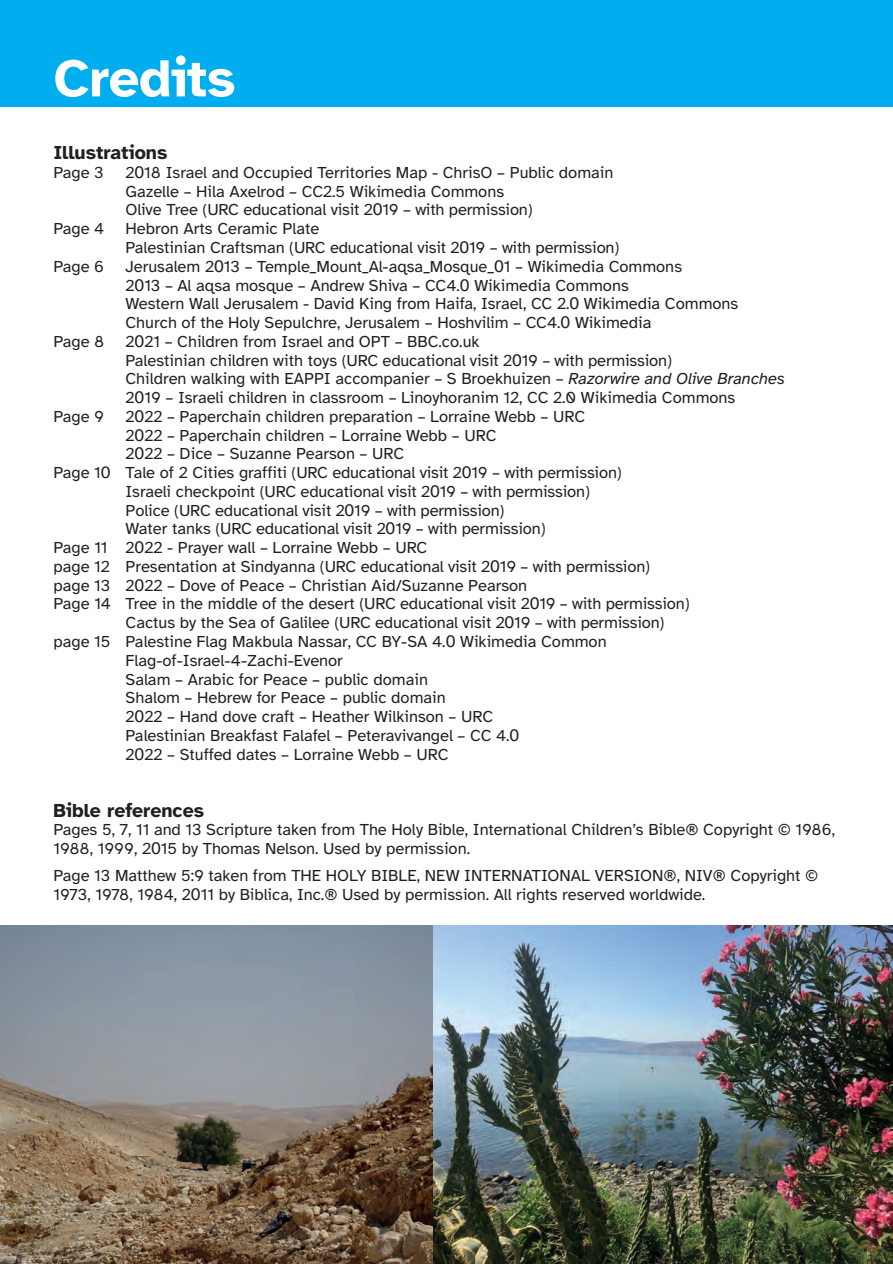
<style>
.page{position:relative;width:893px;height:1264px;background:#fff}
.page>*{position:absolute;margin:0;border:0;box-sizing:border-box;transform-origin:0 0}
.t1{font:700 54px "Atkinson Hyperlegible";letter-spacing:-.01em;color:#fff}
.t2{font:700 19.5px "Atkinson Hyperlegible";color:#231f20}
.t3{font:16.5px/18.8px "Atkinson Hyperlegible";color:#231f20}
.s1{font-family:"BBC Reith Sans"}
.s2{font-style:italic}
.s3{font-family:"BBC Reith Sans";font-size:16.2px}
</style>
<div class="page">
<div style="left:0;top:0;width:892px;height:107px;background:#00aeef"></div>
<img style="left:0;top:925px;width:892px;height:338px">
<h1 class="t1" style="left:53px;top:47px;width:184px">Credits</h1>
<p class="t2" style="left:53px;top:141px;width:116px">Illustrations</p>
<p class="t3" style="left:53px;top:163px;width:52px">Page 3</p>
<p class="t3" style="left:125px;top:163px;width:489px">2<span class="s1">0</span>18 Israel and Occupied Territories Map - ChrisO – Public domain<br>Gazelle – Hila Axelrod – CC2.5 Wikimedia Commons<br>Olive Tree (URC educational visit 2<span class="s1">0</span>19 – with permission)</p>
<p class="t3" style="left:53px;top:219px;width:53px">Page 4</p>
<p class="t3" style="left:125px;top:219px;width:495px">Hebron Arts Ceramic Plate<br>Palestinian Craftsman (URC educational visit 2<span class="s1">0</span>19 – with permission)</p>
<p class="t3" style="left:53px;top:257px;width:52px">Page 6</p>
<p class="t3" style="left:125px;top:257px;width:614px">Jerusalem 2<span class="s1">0</span>13 – Temple_Mount_Al-aqsa_Mosque_<span class="s1">0</span>1 – Wikimedia Commons<br>2<span class="s1">0</span>13 – Al aqsa mosque – Andrew Shiva – CC4.<span class="s1">0</span> Wikimedia Commons<br>Western Wall Jerusalem - David King from Haifa, Israel, CC 2.<span class="s1">0</span> Wikimedia Commons Church of the Holy Sepulchre, Jerusalem – Hoshvilim – CC4.<span class="s1">0</span> Wikimedia</p>
<p class="t3" style="left:53px;top:332px;width:53px">Page 8</p>
<p class="t3" style="left:125px;top:332px;width:661px">2<span class="s1">0</span>21 – Children from Israel and OPT – BBC.co.uk<br>Palestinian children with toys (URC educational visit 2<span class="s1">0</span>19 – with permission)<br>Children walking with EAPPI accompanier – S Broekhuizen – <span class="s2">Razorwire and Olive Branches </span>2<span class="s1">0</span>19 – Israeli children in classroom – Linoyhoranim 12, CC 2.0 Wikimedia Commons</p>
<p class="t3" style="left:53px;top:407px;width:52px">Page 9</p>
<p class="t3" style="left:125px;top:407px;width:461px">2<span class="s1">0</span>22 – Paperchain children preparation – Lorraine Webb – URC</p>
<p class="t3" style="left:125px;top:426px;width:372px">2<span class="s1">0</span>22 – Paperchain children – Lorraine Webb – URC</p>
<p class="t3" style="left:125px;top:444px;width:280px">2<span class="s1">0</span>22 – Dice – Suzanne Pearson – URC</p>
<p class="t3" style="left:53px;top:463px;width:570px">Page 1<span class="s3">0</span> Tale of 2 Cities graffiti (URC educational visit 2<span class="s1">0</span>19 – with permission)</p>
<p class="t3" style="left:125px;top:482px;width:466px">Israeli checkpoint (URC educational visit 2<span class="s1">0</span>19 – with permission)</p>
<p class="t3" style="left:125px;top:501px;width:380px">Police (URC educational visit 2<span class="s1">0</span>19 – with permission)</p>
<p class="t3" style="left:125px;top:519px;width:421px">Water tanks (URC educational visit 2<span class="s1">0</span>19 – with permission)</p>
<p class="t3" style="left:53px;top:538px;width:375px">Page 11 2<span class="s1">0</span>22 - Prayer wall – Lorraine Webb – URC</p>
<p class="t3" style="left:53px;top:557px;width:598px">page 12 Presentation at Sindyanna (URC educational visit 2<span class="s1">0</span>19 – with permission)</p>
<p class="t3" style="left:53px;top:576px;width:475px">page 13 2<span class="s1">0</span>22 – Dove of Peace – Christian Aid/Suzanne Pearson</p>
<p class="t3" style="left:53px;top:594px;width:637px">Page 14 Tree in the middle of the desert (URC educational visit 2<span class="s1">0</span>19 – with permission)</p>
<p class="t3" style="left:125px;top:613px;width:540px">Cactus by the Sea of Galilee (URC educational visit 2<span class="s1">0</span>19 – with permission)</p>
<p class="t3" style="left:53px;top:632px;width:555px">page 15 Palestine Flag Makbula Nassar, CC BY-SA 4.<span class="s1">0</span> Wikimedia Common</p>
<p class="t3" style="left:125px;top:651px;width:219px">Flag-of-Israel-4-Zachi-Evenor</p>
<p class="t3" style="left:125px;top:669px;width:304px">Salam – Arabic for Peace – public domain</p>
<p class="t3" style="left:125px;top:688px;width:322px">Shalom – Hebrew for Peace – public domain</p>
<p class="t3" style="left:125px;top:707px;width:369px">2<span class="s1">0</span>22 – Hand dove craft – Heather Wilkinson – URC</p>
<p class="t3" style="left:125px;top:726px;width:395px">Palestinian Breakfast Falafel – Peteravivangel – CC 4.<span class="s1">0</span></p>
<p class="t3" style="left:125px;top:744px;width:324px">2<span class="s1">0</span>22 – Stuffed dates – Lorraine Webb – URC</p>
<p class="t2" style="left:53px;top:798px;width:152px">Bible references</p>
<p class="t3" style="left:53px;top:820px;width:783px">Pages 5, 7, 11 and 13 Scripture taken from The Holy Bible, International Children’s Bible® Copyright © 1986,<br>1988, 1999, 2<span class="s1">0</span>15 by Thomas Nelson. Used by permission.</p>
<p class="t3" style="left:53px;top:866px;width:766px">Page 13 Matthew 5:9 taken from THE HOLY BIBLE, NEW INTERNATIONAL VERSION®, NIV® Copyright ©<br>1973, 1978, 1984, 2<span class="s1">0</span>11 by Biblica, Inc.® Used by permission. All rights reserved worldwide.</p>
</div>
